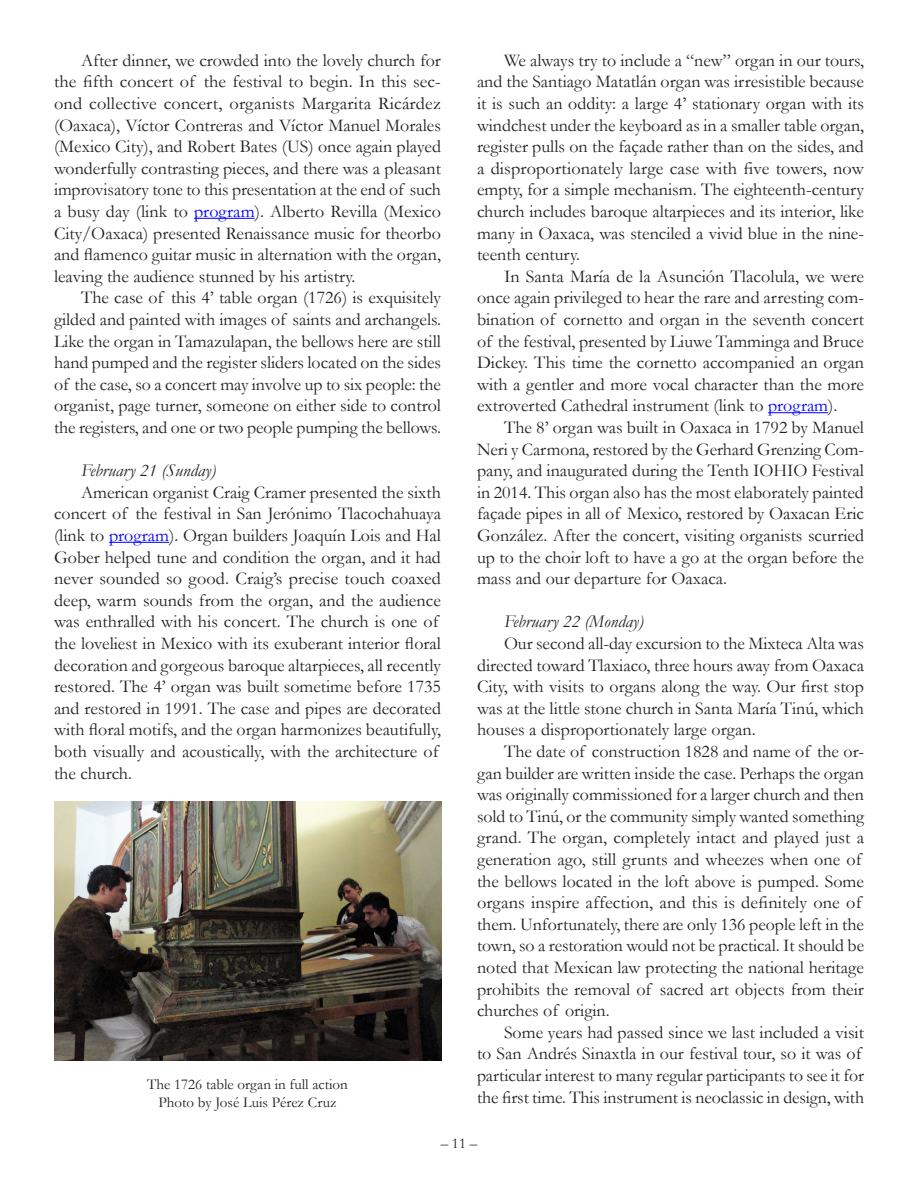
<style>
.page{position:relative;width:918px;height:1188px;background:#fff}
.page>*{position:absolute;margin:0;border:0;box-sizing:border-box;transform-origin:0 0}
.t1{font:18px/21.6px "Garamond";color:#231f20;text-align:justify}
.t2{font:italic 18px "Garamond";color:#231f20}
.t3{font:15px "Garamond";color:#231f20}
.s1{color:#00f}
</style>
<div class="page">
<hr style="left:194px;top:218px;width:61px;height:1px;background:#00f">
<hr style="left:109px;top:542px;width:60px;height:1px;background:#00f">
<hr style="left:768px;top:412px;width:60px;height:1px;background:#00f">
<img style="left:54px;top:801px;width:387px;height:260px">
<p class="t1" style="left:54px;top:49px;width:389px;text-indent:27px">After dinner, we crowded into the lovely church for the fifth concert of the festival to begin. In this sec&shy;ond collective concert, organists Margarita Ricárdez (Oaxaca), Víctor Contreras and Víctor Manuel Morales (Mexico City), and Robert Bates (US) once again played wonderfully contrasting pieces, and there was a pleasant improvisatory tone to this presentation at the end of such a busy day (link to <span class="s1">program</span>). Alberto Revilla (Mexico City/Oaxaca) presented Renaissance music for theorbo and flamenco guitar music in alternation with the organ, leaving the audience stunned by his artistry.</p>
<p class="t1" style="left:54px;top:287px;width:389px;text-indent:27px">The case of this 4’ table organ (1726) is exquisitely gilded and painted with images of saints and archangels.<br>Like the organ in Tamazulapan, the bellows here are still hand pumped and the register sliders located on the sides of the case, so a concert may involve up to six people: the organist, page turner, someone on either side to control the registers, and one or two people pumping the bellows.</p>
<p class="t2" style="left:81px;top:460px;width:137px">February 21 (Sunday)</p>
<p class="t1" style="left:54px;top:481px;width:389px;text-align:left;text-indent:27px">American organist Craig Cramer presented the sixth concert of the festival in San Jerónimo Tlacochahuaya (link to <span class="s1">program</span>). Organ builders Joaquín Lois and Hal Gober helped tune and condition the organ, and it had never sounded so good. Craig’s precise touch coaxed deep, warm sounds from the organ, and the audience was enthralled with his concert. The church is one of the loveliest in Mexico with its exuberant interior floral decoration and gorgeous baroque altarpieces, all recently restored. The 4’ organ was built sometime before 1735 and restored in 1991. The case and pipes are decorated with floral motifs, and the organ harmonizes beautifully, both visually and acoustically, with the architecture of the church.</p>
<p class="t3" style="left:147px;top:1075px;width:202px">The 1726 table organ in full action</p>
<p class="t3" style="left:158px;top:1093px;width:180px">Photo by José Luis Pérez Cruz</p>
<p class="t1" style="left:477px;top:49px;width:389px;text-indent:27px">We always try to include a “new” organ in our tours, and the Santiago Matatlán organ was irresistible because it is such an oddity: a large 4’ stationary organ with its windchest under the keyboard as in a smaller table organ, register pulls on the façade rather than on the sides, and a disproportionately large case with five towers, now empty, for a simple mechanism. The eighteenth-century church includes baroque altarpieces and its interior, like many in Oaxaca, was stenciled a vivid blue in the nine&shy;teenth century.</p>
<p class="t1" style="left:477px;top:265px;width:389px;text-indent:27px">In Santa María de la Asunción Tlacolula, we were once again privileged to hear the rare and arresting com&shy;bination of cornetto and organ in the seventh concert of the festival, presented by Liuwe Tamminga and Bruce Dickey. This time the cornetto accompanied an organ with a gentler and more vocal character than the more extroverted Cathedral instrument (link to <span class="s1">program</span>).</p>
<p class="t1" style="left:477px;top:416px;width:389px;text-indent:27px">The 8’ organ was built in Oaxaca in 1792 by Manuel Neri y Carmona, restored by the Gerhard Grenzing Com&shy;pany, and inaugurated during the Tenth IOHIO Festival in 2014. This organ also has the most elaborately painted façade pipes in all of Mexico, restored by Oaxacan Eric González. After the concert, visiting organists scurried up to the choir loft to have a go at the organ before the mass and our departure for Oaxaca.</p>
<p class="t2" style="left:504px;top:611px;width:141px">February 22 (Monday)</p>
<p class="t1" style="left:477px;top:632px;width:389px;text-indent:27px">Our second all-day excursion to the Mixteca Alta was directed toward Tlaxiaco, three hours away from Oaxaca City, with visits to organs along the way. Our first stop was at the little stone church in Santa María Tinú, which houses a disproportionately large organ.</p>
<p class="t1" style="left:477px;top:740px;width:389px;text-align:left;text-indent:27px">The date of construction 1828 and name of the or&shy;gan builder are written inside the case. Perhaps the organ was originally commissioned for a larger church and then sold to Tinú, or the community simply wanted something grand. The organ, completely intact and played just a generation ago, still grunts and wheezes when one of the bellows located in the loft above is pumped. Some organs inspire affection, and this is definitely one of them. Unfortunately, there are only 136 people left in the town, so a restoration would not be practical. It should be noted that Mexican law protecting the national heritage prohibits the removal of sacred art objects from their churches of origin.</p>
<p class="t1" style="left:477px;top:1021px;width:389px;text-align:left;text-indent:27px">Some years had passed since we last included a visit to San Andrés Sinaxtla in our festival tour, so it was of particular interest to many regular participants to see it for the first time. This instrument is neoclassic in design, with</p>
<p class="t3" style="left:441px;top:1134px;width:38px">– 11 –</p>
</div>
